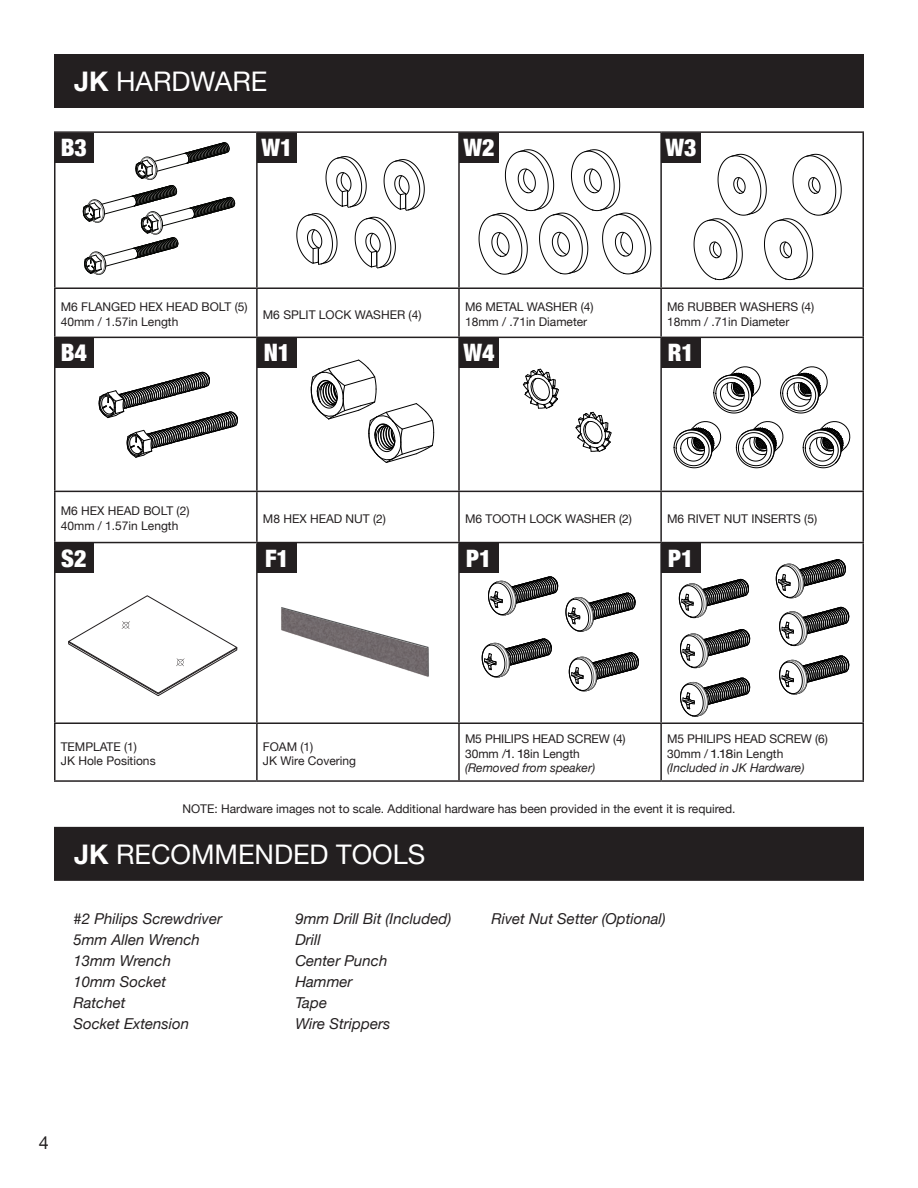
<style>
.page{position:relative;width:918px;height:1188px;background:#fff}
.page>*{position:absolute;margin:0;border:0;box-sizing:border-box;transform-origin:0 0}
.t1{font:27px "Helvetica Neue";color:#fff}
.t2{font:900 condensed 24px "Helvetica Neue";color:#fff}
.t3{font:18px "Helvetica Neue";color:#231f20}
.t4{font:italic 15px "Helvetica Neue";color:#231f20}
.t5{font:12px/14.4px "Helvetica Neue";color:#231f20}
.s1{font-weight:700}
.s2{font-stretch:expanded}
.s3{font-style:italic}
</style>
<div class="page">
<svg style="left:479px;top:149px;width:172px;height:126px"></svg>
<svg style="left:296px;top:156px;width:129px;height:112px"></svg>
<svg style="left:694px;top:154px;width:148px;height:126px"></svg>
<div style="left:55px;top:828px;width:808px;height:52px;background:#231f20"></div>
<div style="left:54px;top:827px;width:810px;height:54px;border:2px solid #231f20"></div>
<svg style="left:83px;top:142px;width:152px;height:133px"></svg>
<svg style="left:311px;top:359px;width:123px;height:104px"></svg>
<svg style="left:674px;top:421px;width:48px;height:47px"></svg>
<svg style="left:736px;top:421px;width:48px;height:47px"></svg>
<svg style="left:713px;top:366px;width:48px;height:48px"></svg>
<svg style="left:803px;top:421px;width:48px;height:47px"></svg>
<svg style="left:780px;top:366px;width:48px;height:48px"></svg>
<svg style="left:68px;top:595px;width:170px;height:101px"></svg>
<div style="left:55px;top:55px;width:808px;height:52px;background:#231f20"></div>
<div style="left:54px;top:54px;width:810px;height:54px;border:2px solid #231f20"></div>
<hr style="left:54px;top:131px;width:203px;height:2px;background:#231f20">
<hr style="left:54px;top:133px;width:2px;height:154px;background:#231f20">
<hr style="left:257px;top:131px;width:202px;height:2px;background:#231f20">
<hr style="left:256px;top:133px;width:2px;height:154px;background:#231f20">
<hr style="left:459px;top:131px;width:202px;height:2px;background:#231f20">
<hr style="left:458px;top:133px;width:2px;height:154px;background:#231f20">
<hr style="left:661px;top:131px;width:203px;height:2px;background:#231f20">
<hr style="left:660px;top:133px;width:2px;height:154px;background:#231f20">
<hr style="left:862px;top:133px;width:2px;height:154px;background:#231f20">
<hr style="left:54px;top:287px;width:203px;height:2px;background:#231f20">
<hr style="left:54px;top:289px;width:2px;height:48px;background:#231f20">
<hr style="left:257px;top:287px;width:202px;height:2px;background:#231f20">
<hr style="left:256px;top:289px;width:2px;height:48px;background:#231f20">
<hr style="left:459px;top:287px;width:202px;height:2px;background:#231f20">
<hr style="left:458px;top:289px;width:2px;height:48px;background:#231f20">
<hr style="left:661px;top:287px;width:203px;height:2px;background:#231f20">
<hr style="left:660px;top:289px;width:2px;height:48px;background:#231f20">
<hr style="left:862px;top:289px;width:2px;height:48px;background:#231f20">
<hr style="left:54px;top:337px;width:203px;height:1px;background:#231f20">
<hr style="left:54px;top:338px;width:2px;height:153px;background:#231f20">
<hr style="left:257px;top:337px;width:202px;height:1px;background:#231f20">
<hr style="left:256px;top:338px;width:2px;height:153px;background:#231f20">
<hr style="left:459px;top:337px;width:202px;height:1px;background:#231f20">
<hr style="left:458px;top:338px;width:2px;height:153px;background:#231f20">
<hr style="left:661px;top:337px;width:203px;height:1px;background:#231f20">
<hr style="left:660px;top:338px;width:2px;height:153px;background:#231f20">
<hr style="left:862px;top:338px;width:2px;height:153px;background:#231f20">
<hr style="left:54px;top:491px;width:203px;height:1px;background:#231f20">
<hr style="left:54px;top:492px;width:2px;height:50px;background:#231f20">
<hr style="left:257px;top:491px;width:202px;height:1px;background:#231f20">
<hr style="left:256px;top:492px;width:2px;height:50px;background:#231f20">
<hr style="left:459px;top:491px;width:202px;height:1px;background:#231f20">
<hr style="left:458px;top:492px;width:2px;height:50px;background:#231f20">
<hr style="left:661px;top:491px;width:203px;height:1px;background:#231f20">
<hr style="left:660px;top:492px;width:2px;height:50px;background:#231f20">
<hr style="left:862px;top:492px;width:2px;height:50px;background:#231f20">
<hr style="left:54px;top:542px;width:203px;height:1px;background:#231f20">
<hr style="left:54px;top:543px;width:2px;height:179px;background:#231f20">
<hr style="left:257px;top:542px;width:202px;height:1px;background:#231f20">
<hr style="left:256px;top:543px;width:2px;height:179px;background:#231f20">
<hr style="left:459px;top:542px;width:202px;height:1px;background:#231f20">
<hr style="left:458px;top:543px;width:2px;height:179px;background:#231f20">
<hr style="left:661px;top:542px;width:203px;height:1px;background:#231f20">
<hr style="left:660px;top:543px;width:2px;height:179px;background:#231f20">
<hr style="left:862px;top:543px;width:2px;height:179px;background:#231f20">
<hr style="left:54px;top:722px;width:203px;height:2px;background:#231f20">
<hr style="left:54px;top:724px;width:2px;height:56px;background:#231f20">
<hr style="left:257px;top:722px;width:202px;height:2px;background:#231f20">
<hr style="left:256px;top:724px;width:2px;height:56px;background:#231f20">
<hr style="left:459px;top:722px;width:202px;height:2px;background:#231f20">
<hr style="left:458px;top:724px;width:2px;height:56px;background:#231f20">
<hr style="left:661px;top:722px;width:203px;height:2px;background:#231f20">
<hr style="left:660px;top:724px;width:2px;height:56px;background:#231f20">
<hr style="left:862px;top:724px;width:2px;height:56px;background:#231f20">
<hr style="left:54px;top:780px;width:203px;height:2px;background:#231f20">
<hr style="left:257px;top:780px;width:202px;height:2px;background:#231f20">
<hr style="left:459px;top:780px;width:202px;height:2px;background:#231f20">
<hr style="left:661px;top:780px;width:203px;height:2px;background:#231f20">
<svg style="left:488px;top:577px;width:70px;height:39px"></svg>
<svg style="left:679px;top:579px;width:70px;height:39px"></svg>
<svg style="left:566px;top:593px;width:70px;height:39px"></svg>
<svg style="left:776px;top:559px;width:70px;height:39px"></svg>
<svg style="left:482px;top:639px;width:70px;height:39px"></svg>
<svg style="left:680px;top:629px;width:70px;height:39px"></svg>
<svg style="left:680px;top:678px;width:70px;height:39px"></svg>
<svg style="left:569px;top:653px;width:70px;height:38px"></svg>
<svg style="left:779px;top:607px;width:71px;height:39px"></svg>
<svg style="left:779px;top:656px;width:71px;height:39px"></svg>
<div style="left:54px;top:133px;width:40px;height:29px;background:#231f20"></div>
<div style="left:54px;top:338px;width:40px;height:29px;background:#231f20"></div>
<div style="left:54px;top:543px;width:40px;height:30px;background:#231f20"></div>
<div style="left:257px;top:338px;width:40px;height:29px;background:#231f20"></div>
<div style="left:257px;top:543px;width:40px;height:30px;background:#231f20"></div>
<div style="left:661px;top:338px;width:40px;height:29px;background:#231f20"></div>
<div style="left:459px;top:543px;width:40px;height:30px;background:#231f20"></div>
<div style="left:459px;top:338px;width:40px;height:29px;background:#231f20"></div>
<div style="left:661px;top:543px;width:40px;height:30px;background:#231f20"></div>
<div style="left:257px;top:133px;width:40px;height:29px;background:#231f20"></div>
<div style="left:459px;top:133px;width:40px;height:29px;background:#231f20"></div>
<div style="left:661px;top:133px;width:40px;height:29px;background:#231f20"></div>
<svg style="left:99px;top:372px;width:139px;height:86px"></svg>
<svg style="left:522px;top:368px;width:37px;height:41px"></svg>
<svg style="left:575px;top:411px;width:37px;height:41px"></svg>
<svg style="left:281px;top:607px;width:148px;height:70px"></svg>
<p class="t1" style="left:74px;top:65px;width:195px"><span class="s1">JK</span> HARDWARE</p>
<p class="t2" style="left:61px;top:128px;width:28px">B3</p>
<p class="t2" style="left:261px;top:128px;width:33px">W1</p>
<p class="t2" style="left:463px;top:128px;width:33px">W2</p>
<p class="t2" style="left:665px;top:128px;width:33px">W3</p>
<p class="t5" style="left:61px;top:300px;width:188px">M6 FLANGED HEX HEAD BOLT (5)</p>
<p class="t5" style="left:61px;top:314px;width:119px">40mm / 1.57in Length</p>
<p class="t2" style="left:61px;top:333px;width:28px">B4</p>
<p class="t5" style="left:263px;top:307px;width:160px">M6 SPLIT LOCK WASHER (4)</p>
<p class="t2" style="left:264px;top:333px;width:28px">N1</p>
<p class="t5" style="left:465px;top:300px;width:130px">M6 METAL WASHER (4)</p>
<p class="t5" style="left:465px;top:314px;width:124px">18mm / .71in Diameter</p>
<p class="t2" style="left:463px;top:333px;width:33px">W4</p>
<p class="t5" style="left:667px;top:300px;width:149px">M6 RUBBER WASHERS (4)</p>
<p class="t5" style="left:667px;top:314px;width:124px">18mm / .71in Diameter</p>
<p class="t2" style="left:668px;top:333px;width:28px">R1</p>
<p class="t5" style="left:61px;top:504px;width:130px">M6 HEX HEAD BOLT (2)</p>
<p class="t5" style="left:61px;top:518px;width:119px">40mm / 1.57in Length</p>
<p class="t2" style="left:61px;top:538px;width:27px">S2</p>
<p class="t5" style="left:263px;top:511px;width:125px">M8 HEX HEAD NUT (2)</p>
<p class="t5" style="left:465px;top:511px;width:169px">M6 TOOTH LOCK WASHER (2)</p>
<p class="t5" style="left:667px;top:511px;width:151px">M6 RIVET NUT INSERTS (5)</p>
<p class="t2" style="left:265px;top:538px;width:26px">F1</p>
<p class="t2" style="left:466px;top:538px;width:27px">P1</p>
<p class="t2" style="left:668px;top:538px;width:27px">P1</p>
<p class="t5" style="left:61px;top:739px;width:78px">TEMPLATE (1)</p>
<p class="t5" style="left:61px;top:753px;width:96px">JK Hole Positions</p>
<p class="t5" style="left:263px;top:739px;width:52px">FOAM (1)</p>
<p class="t5" style="left:263px;top:753px;width:95px">JK Wire Covering</p>
<p class="t5" style="left:465px;top:732px;width:162px">M5 PHILIPS HEAD SCREW (4)<br>30mm /<span class="s2">1</span>. <span class="s2">1</span>8in Length <span class="s3">(Removed from speaker)</span></p>
<p class="t5" style="left:667px;top:732px;width:162px">M5 PHILIPS HEAD SCREW (6)<br>30mm / <span class="s2">1</span>.<span class="s2">18</span>in Length <span class="s3">(Included in JK Hardware)</span></p>
<p class="t5" style="left:183px;top:801px;width:554px">NOTE: Hardware images not to scale. Additional hardware has been provided in the event it is required.</p>
<p class="t1" style="left:74px;top:838px;width:353px"><span class="s1">JK</span> RECOMMENDED TOOLS</p>
<p class="t4" style="left:74px;top:908px;width:150px">#2 Philips Screwdriver</p>
<p class="t4" style="left:74px;top:929px;width:128px">5mm Allen Wrench</p>
<p class="t4" style="left:74px;top:950px;width:99px">13mm Wrench</p>
<p class="t4" style="left:74px;top:971px;width:94px">10mm Socket</p>
<p class="t4" style="left:74px;top:992px;width:53px">Ratchet</p>
<p class="t4" style="left:74px;top:1013px;width:117px">Socket Extension</p>
<p class="t4" style="left:295px;top:908px;width:157px">9mm Drill Bit (Included)</p>
<p class="t4" style="left:295px;top:929px;width:27px">Drill</p>
<p class="t4" style="left:295px;top:950px;width:93px">Center Punch</p>
<p class="t4" style="left:295px;top:971px;width:59px">Hammer</p>
<p class="t4" style="left:295px;top:992px;width:33px">Tape</p>
<p class="t4" style="left:295px;top:1013px;width:96px">Wire Strippers</p>
<p class="t4" style="left:491px;top:908px;width:176px">Rivet Nut Setter (Optional)</p>
<h3 class="t3" style="left:39px;top:1132px;width:12px">4</h3>
</div>
